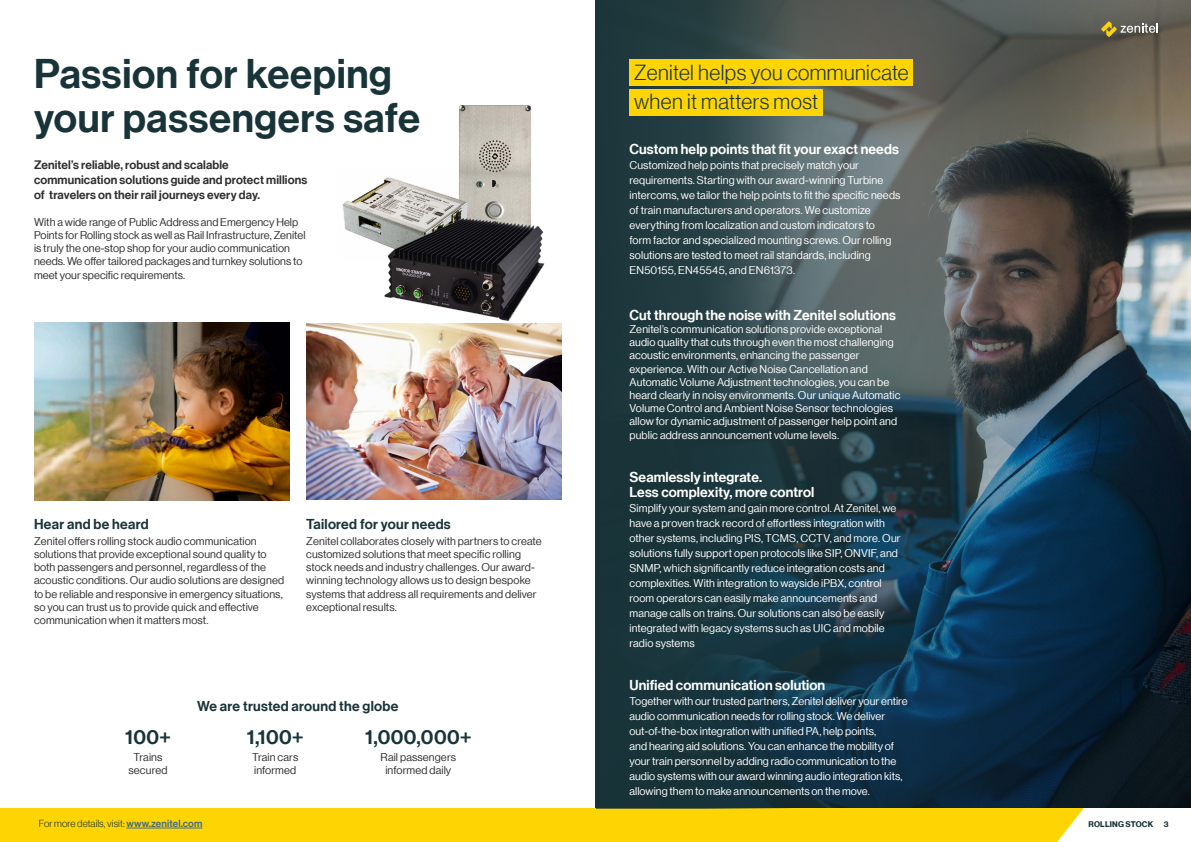
<style>
.page{position:relative;width:1191px;height:842px;background:#fff}
.page>*{position:absolute;margin:0;border:0;box-sizing:border-box;transform-origin:0 0}
.t1{font:40.5px/44px "N Haas Grotesk DS Pro 65 Md";letter-spacing:.015em;color:#193439}
.t2{font:21.3px "N Haas Grotesk DS Pro 45 Lt";letter-spacing:.025em;color:#193439}
.t3{font:20px "N Haas Grotesk DS Pro 65 Md";letter-spacing:.02em;color:#193439}
.t4{font:14px/15px "N Haas Grotesk DS Pro 65 Md";letter-spacing:.01em;color:#fff}
.t5{font:14px "N Haas Grotesk DS Pro 65 Md";letter-spacing:.02em;color:#193439}
.t6{font:12px/15px "N Haas Grotesk DS Pro 65 Md";letter-spacing:.01em;color:#312f30}
.t7{font:11px/15px "N Haas Grotesk DS Pro 55 Rg";letter-spacing:.01em;color:#fff}
.t8{font:11px/13.2px "N Haas Grotesk DS Pro 55 Rg";letter-spacing:.01em;color:#312f30}
.t9{font:10px "N Haas Grotesk DS Pro 45 Lt";letter-spacing:.01em;color:#193439}
.t10{font:8px "N Haas Grotesk DS Pro 75 Bd";letter-spacing:.025em;color:#193439}
.s1{font-family:"N Haas Grotesk DS Pro 65 Md";color:#476e80}
</style>
<div class="page">
<div style="left:0;top:808px;width:1084px;height:34px;background:#fed503"></div>
<img style="left:930px;top:0;width:261px;height:808px">
<svg style="left:596px;top:0;width:334px;height:808px;background:#2b434a"></svg>
<hr style="left:126px;top:828px;width:76px;height:1px;background:#476e80">
<div style="left:629px;top:89px;width:193px;height:26px;background:#fed503"></div>
<div style="left:629px;top:60px;width:284px;height:26px;background:#fed503"></div>
<svg style="left:1101px;top:21px;width:57px;height:16px"></svg>
<img style="left:306px;top:323px;width:255px;height:177px">
<img style="left:34px;top:322px;width:255px;height:179px">
<img style="left:459px;top:105px;width:72px;height:97px">
<img style="left:342px;top:168px;width:127px;height:71px">
<img style="left:368px;top:202px;width:187px;height:124px">
<h1 class="t1" style="left:34px;top:52px;width:387px">Passion for keeping your passengers safe</h1>
<p class="t6" style="left:34px;top:158px;width:275px">Zenitel’s reliable, robust and scalable communication solutions guide and protect millions of travelers on their rail journeys every day.</p>
<p class="t8" style="left:34px;top:215px;width:273px">With a wide range of Public Address and Emergency Help Points for Rolling stock as well as Rail Infrastructure, Zenitel is truly the one-stop shop for your audio communication needs. We offer tailored packages and turnkey solutions to meet your specific requirements.</p>
<p class="t5" style="left:34px;top:515px;width:116px">Hear and be heard</p>
<p class="t8" style="left:34px;top:534px;width:252px">Zenitel offers rolling stock audio communication solutions that provide exceptional sound quality to both passengers and personnel, regardless of the acoustic conditions. Our audio solutions are designed to be reliable and responsive in emergency situations, so you can trust us to provide quick and effective communication when it matters most.</p>
<p class="t5" style="left:306px;top:515px;width:146px">Tailored for your needs</p>
<p class="t8" style="left:306px;top:534px;width:237px">Zenitel collaborates closely with partners to create customized solutions that meet specific rolling stock needs and industry challenges. Our award&shy;winning technology allows us to design bespoke systems that address all requirements and deliver exceptional results.</p>
<h3 class="t3" style="left:125px;top:725px;width:47px">100+</h3>
<p class="t8" style="left:129px;top:750px;width:40px;text-align:center">Trains secured</p>
<p class="t5" style="left:197px;top:698px;width:203px">We are trusted around the globe</p>
<h3 class="t3" style="left:247px;top:725px;width:58px">1,100+</h3>
<p class="t8" style="left:252px;top:750px;width:48px">Train cars informed</p>
<h3 class="t3" style="left:365px;top:725px;width:108px">1,000,000+</h3>
<p class="t8" style="left:381px;top:750px;width:77px;text-align:center">Rail passengers informed daily</p>
<p class="t9" style="left:39px;top:818px;width:165px">For more details, visit: <span class="s1">www.zenitel.com</span></p>
<h2 class="t2" style="left:634px;top:60px;width:276px">Zenitel helps you communicate</h2>
<h2 class="t2" style="left:634px;top:90px;width:186px">when it matters most</h2>
<p class="t4" style="left:629px;top:142px;width:271px">Custom help points that fit your exact needs</p>
<p class="t7" style="left:629px;top:158px;width:272px">Customized help points that precisely match your requirements. Starting with our award-winning Turbine intercoms, we tailor the help points to fit the specific needs of train manufacturers and operators. We customize everything from localization and custom indicators to<br>form factor and specialized mounting screws. Our rolling solutions are tested to meet rail standards, including EN50155, EN45545, and EN61373.</p>
<p class="t4" style="left:629px;top:308px;width:268px">Cut through the noise with Zenitel solutions</p>
<p class="t7" style="left:629px;top:323px;width:272px;line-height:13.2px">Zenitel’s communication solutions provide exceptional audio quality that cuts through even the most challenging acoustic environments, enhancing the passenger experience. With our Active Noise Cancellation and Automatic Volume Adjustment technologies, you can be heard clearly in noisy environments. Our unique Automatic Volume Control and Ambient Noise Sensor technologies allow for dynamic adjustment of passenger help point and public address announcement volume levels.</p>
<p class="t4" style="left:629px;top:470px;width:186px">Seamlessly integrate.<br>Less complexity, more control</p>
<p class="t7" style="left:629px;top:501px;width:273px">Simplify your system and gain more control. At Zenitel, we have a proven track record of effortless integration with other systems, including PIS, TCMS, CCTV, and more. Our solutions fully support open protocols like SIP, ONVIF, and SNMP, which significantly reduce integration costs and complexities. With integration to wayside iPBX, control room operators can easily make announcements and manage calls on trains. Our solutions can also be easily integrated with legacy systems such as UIC and mobile radio systems</p>
<p class="t4" style="left:629px;top:677px;width:197px">Unified communication solution</p>
<p class="t7" style="left:629px;top:693px;width:280px">Together with our trusted partners, Zenitel deliver your entire audio communication needs for rolling stock. We deliver out-of-the-box integration with unified PA, help points,<br>and hearing aid solutions. You can enhance the mobility of your train personnel by adding radio communication to the audio systems with our award winning audio integration kits, allowing them to make announcements on the move.</p>
<p class="t10" style="left:1088px;top:819px;width:66px">ROLLING STOCK</p>
<p class="t10" style="left:1163px;top:819px;width:6px">3</p>
</div>
